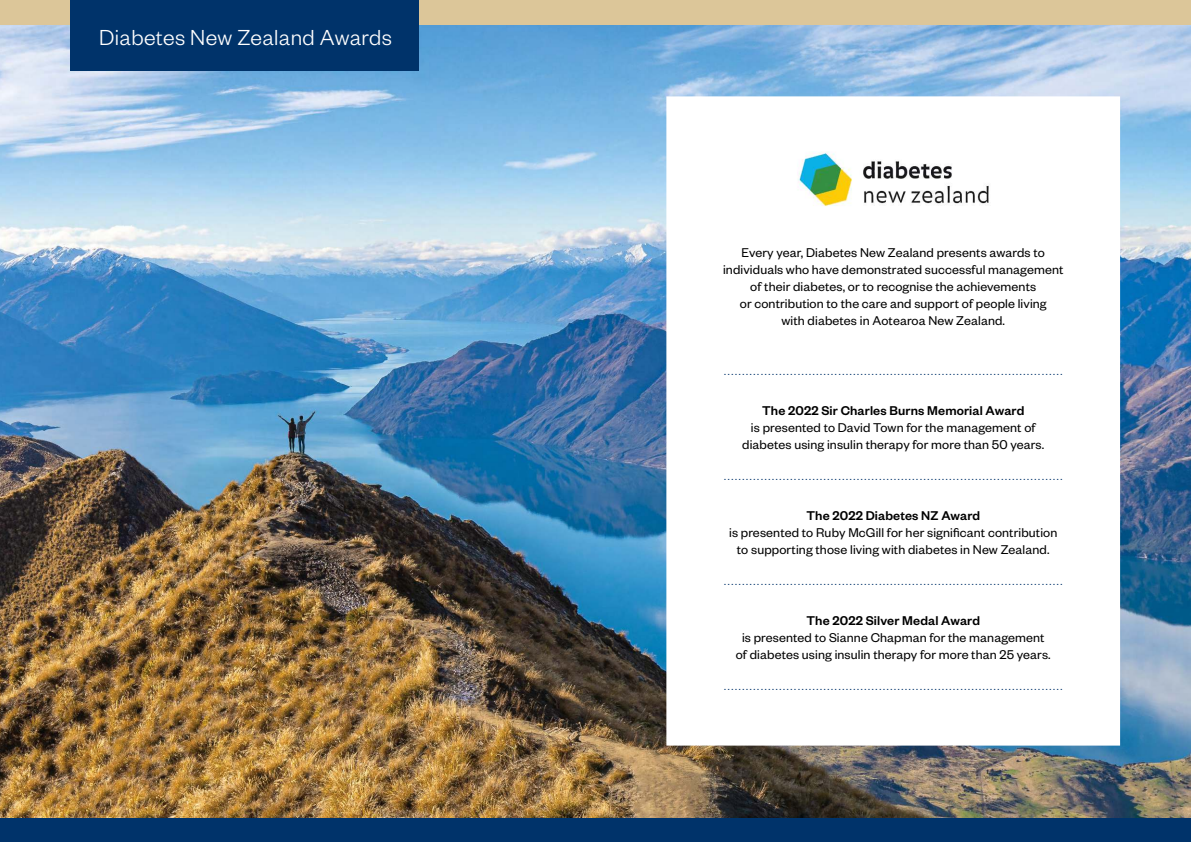
<style>
.page{position:relative;width:1191px;height:842px;background:#fff}
.page>*{position:absolute;margin:0;border:0;box-sizing:border-box;transform-origin:0 0}
.t1{font:300 23.9px "Founders Grotesk";letter-spacing:.015em;color:#fff}
.t2{font:14px/17px "Founders Grotesk";letter-spacing:.01em;color:#000;text-align:center}
.t3{font:500 14px "Founders Grotesk";letter-spacing:.01em;color:#000}
.t4{font:11px "Founders Grotesk";color:#00336a}
</style>
<div class="page">
<div style="left:0;top:0;width:1191px;height:26px;background:#dcc699"></div>
<div style="left:0;top:816px;width:1191px;height:26px;background:#00336a"></div>
<img style="left:0;top:26px;width:1191px;height:792px">
<svg style="left:666px;top:96px;width:454px;height:650px"></svg>
<img style="left:783px;top:137px;width:220px;height:86px">
<div style="left:71px;top:0;width:348px;height:71px;background:#00336a"></div>
<h1 class="t1" style="left:99px;top:29px;width:294px">Diabetes New Zealand Awards</h1>
<p class="t2" style="left:723px;top:245px;width:342px">Every year, Diabetes New Zealand presents awards to individuals who have demonstrated successful management of their diabetes, or to recognise the achievements<br>or contribution to the care and support of people living<br>with diabetes in Aotearoa New Zealand.</p>
<p class="t4" style="left:724px;top:368px;width:340px">............................................................................................</p>
<p class="t3" style="left:762px;top:406px;width:264px">The 2022 Sir Charles Burns Memorial Award</p>
<p class="t2" style="left:742px;top:420px;width:304px">is presented to David Town for the management of diabetes using insulin therapy for more than 50 years.</p>
<p class="t4" style="left:724px;top:473px;width:340px">............................................................................................</p>
<p class="t3" style="left:806px;top:511px;width:175px">The 2022 Diabetes NZ Award</p>
<p class="t2" style="left:729px;top:525px;width:330px">is presented to Ruby McGill for her significant contribution to supporting those living with diabetes in New Zealand.</p>
<p class="t4" style="left:724px;top:578px;width:340px">............................................................................................</p>
<p class="t3" style="left:806px;top:616px;width:175px">The 2022 Silver Medal Award</p>
<p class="t2" style="left:736px;top:630px;width:316px">is presented to Sianne Chapman for the management of diabetes using insulin therapy for more than 25 years.</p>
<p class="t4" style="left:724px;top:683px;width:340px">............................................................................................</p>
</div>
